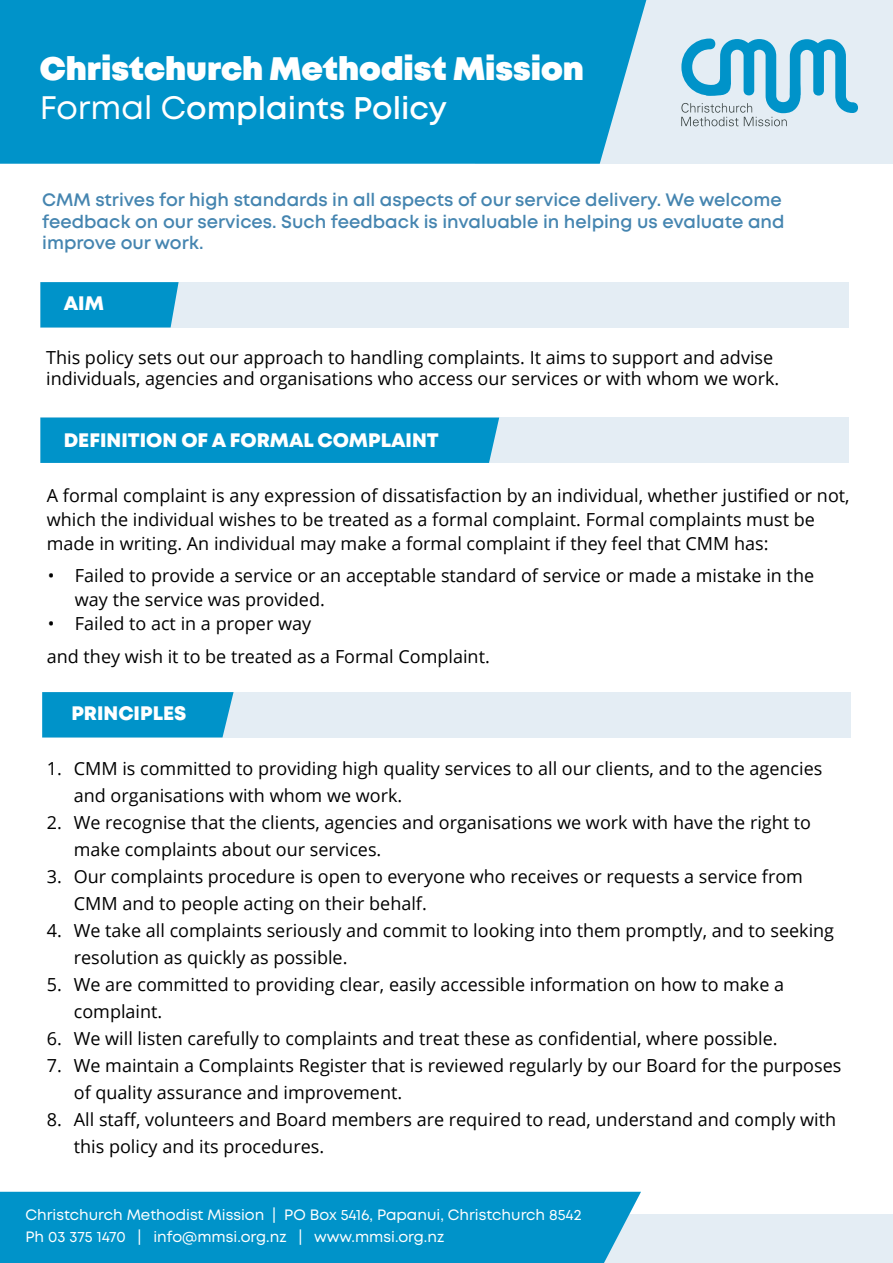
<style>
.page{position:relative;width:893px;height:1263px;background:#fff}
.page>*{position:absolute;margin:0;border:0;box-sizing:border-box;transform-origin:0 0}
.t1{font:900 32.55px "Mont";color:#fff}
.t2{font:600 31.2px "Mont";color:#fff}
.t3{font:800 19.5px "Mont";color:#fff}
.t4{font:18px/27px "Open Sans";color:#000}
.t5{font:600 18px/21.6px "Mont";color:#4585b0}
.t6{font:15px/22.5px "Mont";color:#fff}
.s1{font-weight:400;font-size:32.55px}
</style>
<div class="page">
<div style="left:42px;top:692px;width:809px;height:45px;background:#e4edf4"></div>
<div style="left:42px;top:692px;width:192px;height:45px;background:#0093c9"></div>
<div style="left:40px;top:418px;width:809px;height:45px;background:#e4edf4"></div>
<div style="left:40px;top:418px;width:459px;height:45px;background:#0093c9"></div>
<div style="left:40px;top:282px;width:809px;height:45px;background:#e4edf4"></div>
<div style="left:40px;top:282px;width:139px;height:45px;background:#0093c9"></div>
<div style="left:476px;top:0;width:417px;height:164px;background:#e4edf4"></div>
<div style="left:0;top:0;width:646px;height:164px;background:#0093c9"></div>
<svg style="left:681px;top:39px;width:177px;height:87px"></svg>
<div style="left:476px;top:1214px;width:417px;height:49px;background:#e4edf4"></div>
<div style="left:0;top:1192px;width:641px;height:71px;background:#0093c9"></div>
<h1 class="t1" style="left:40px;top:47px;width:546px">Christchurch Methodist Mission</h1>
<h2 class="t2" style="left:40px;top:88px;width:409px"><span class="s1">Formal C</span>omplaints Policy</h2>
<p class="t5" style="left:42px;top:189px;width:744px">CMM strives for high standards in all aspects of our service delivery. We welcome feedback on our services. Such feedback is invaluable in helping us evaluate and improve our work.</p>
<p class="t3" style="left:64px;top:291px;width:42px">AIM</p>
<p class="t4" style="left:46px;top:346px;width:735px;line-height:21.6px">This policy sets out our approach to handling complaints. It aims to support and advise individuals, agencies and organisations who access our services or with whom we work.</p>
<p class="t3" style="left:64px;top:427px;width:376px">DEFINITION OF A FORMAL COMPLAINT</p>
<p class="t4" style="left:47px;top:482px;width:804px;line-height:24px">A formal complaint is any expression of dissatisfaction by an individual, whether justified or not, which the individual wishes to be treated as a formal complaint. Formal complaints must be made in writing. An individual may make a formal complaint if they feel that CMM has:</p>
<p class="t4" style="left:75px;top:563px;width:741px;line-height:24px;text-indent:-27px">• Failed to provide a service or an acceptable standard of service or made a mistake in the way the service was provided.</p>
<p class="t4" style="left:48px;top:609px;width:265px">• Failed to act in a proper way</p>
<p class="t4" style="left:47px;top:642px;width:444px">and they wish it to be treated as a Formal Complaint.</p>
<p class="t3" style="left:71px;top:700px;width:117px">PRINCIPLES</p>
<p class="t4" style="left:74px;top:755px;width:750px;text-indent:-27px">1. CMM is committed to providing high quality services to all our clients, and to the agencies and organisations with whom we work.</p>
<p class="t4" style="left:74px;top:809px;width:739px;text-indent:-27px">2. We recognise that the clients, agencies and organisations we work with have the right to make complaints about our services.</p>
<p class="t4" style="left:74px;top:863px;width:731px;text-indent:-27px">3. Our complaints procedure is open to everyone who receives or requests a service from<br>CMM and to people acting on their behalf.</p>
<p class="t4" style="left:74px;top:917px;width:762px;text-indent:-27px">4. We take all complaints seriously and commit to looking into them promptly, and to seeking resolution as quickly as possible.</p>
<p class="t4" style="left:74px;top:971px;width:712px;text-indent:-27px">5. We are committed to providing clear, easily accessible information on how to make a complaint.</p>
<p class="t4" style="left:47px;top:1025px;width:732px">6. We will listen carefully to complaints and treat these as confidential, where possible.</p>
<p class="t4" style="left:74px;top:1052px;width:769px;text-indent:-27px">7. We maintain a Complaints Register that is reviewed regularly by our Board for the purposes of quality assurance and improvement.</p>
<p class="t4" style="left:74px;top:1106px;width:764px;text-indent:-27px">8. All staff, volunteers and Board members are required to read, understand and comply with this policy and its procedures.</p>
<p class="t6" style="left:26px;top:1203px;width:557px">Christchurch Methodist Mission | PO Box 5416, Papanui, Christchurch 8542<br>Ph 03 375 1470 | info@mmsi.org.nz | www.mmsi.org.nz</p>
</div>
